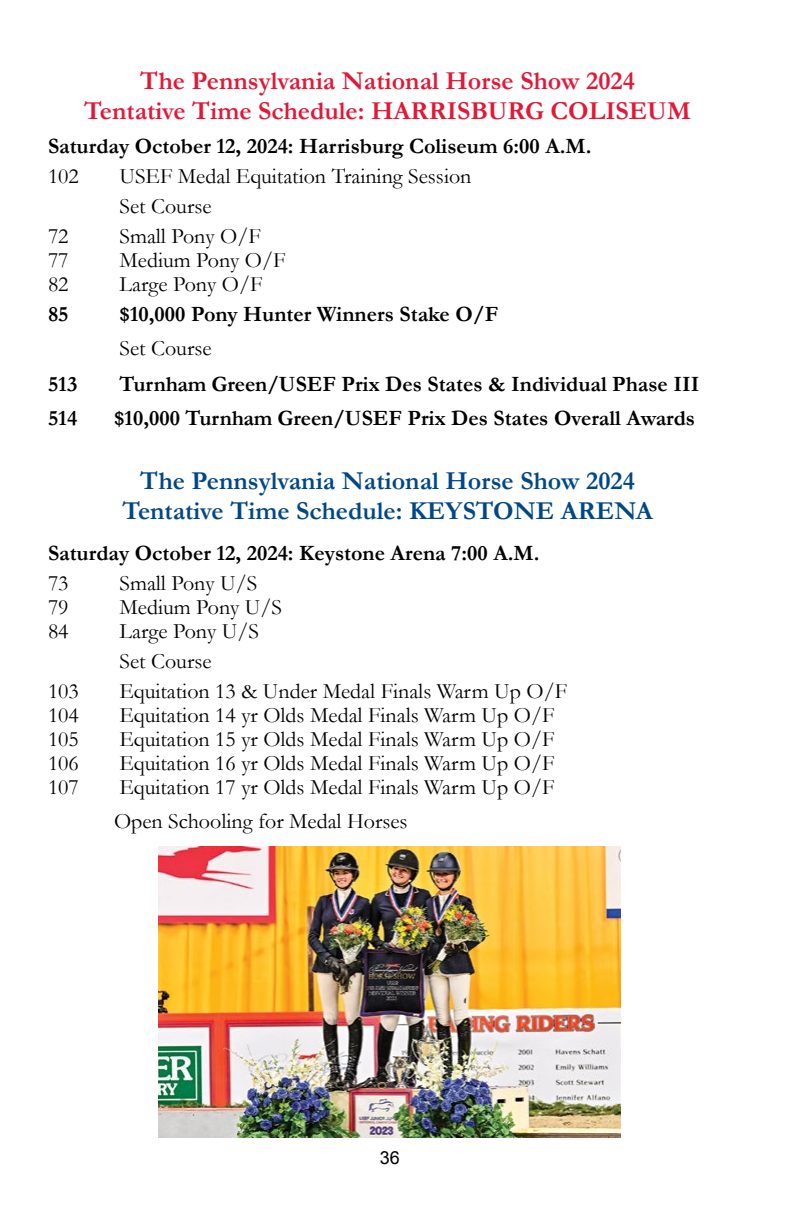
<style>
.page{position:relative;width:792px;height:1224px;background:#fff}
.page>*{position:absolute;margin:0;border:0;box-sizing:border-box;transform-origin:0 0}
.t1{font:700 26px/30px "Garamond";color:#e31837;text-align:center}
.t2{font:700 26px/30px "Garamond";color:#004787;text-align:center}
.t3{font:22px/30px "Garamond";color:#000}
.t4{font:700 22px "Garamond";color:#000}
.t5{font:18px "Arial";color:#000}
</style>
<div class="page">
<img style="left:158px;top:846px;width:462px;height:292px">
<p class="t1" style="left:84px;top:65px;width:608px">The Pennsylvania National Horse Show 2024<br>Tentative Time Schedule: HARRISBURG COLISEUM</p>
<p class="t4" style="left:48px;top:133px;width:545px">Saturday October 12, 2024: Harrisburg Coliseum 6:00 A.M.</p>
<p class="t3" style="left:48px;top:161px;width:32px">102</p>
<p class="t3" style="left:120px;top:161px;width:354px">USEF Medal Equitation Training Session<br>Set Course</p>
<p class="t3" style="left:48px;top:221px;width:22px">72</p>
<p class="t3" style="left:120px;top:221px;width:143px">Small Pony O/F</p>
<p class="t3" style="left:48px;top:245px;width:22px">77</p>
<p class="t3" style="left:120px;top:245px;width:167px">Medium Pony O/F</p>
<p class="t3" style="left:48px;top:269px;width:22px">82</p>
<p class="t3" style="left:120px;top:269px;width:144px">Large Pony O/F</p>
<p class="t4" style="left:48px;top:301px;width:22px">85</p>
<p class="t4" style="left:120px;top:301px;width:380px">$10,000 Pony Hunter Winners Stake O/F</p>
<p class="t3" style="left:120px;top:333px;width:94px">Set Course</p>
<p class="t4" style="left:48px;top:371px;width:31px">513</p>
<p class="t4" style="left:120px;top:371px;width:582px">Turnham Green/USEF Prix Des States &amp; Individual Phase III</p>
<p class="t4" style="left:48px;top:405px;width:31px">514</p>
<p class="t4" style="left:114px;top:405px;width:583px">$10,000 Turnham Green/USEF Prix Des States Overall Awards</p>
<p class="t2" style="left:122px;top:465px;width:532px">The Pennsylvania National Horse Show 2024<br>Tentative Time Schedule: KEYSTONE ARENA</p>
<p class="t4" style="left:48px;top:539px;width:493px">Saturday October 12, 2024: Keystone Arena 7:00 A.M.</p>
<p class="t3" style="left:48px;top:567px;width:22px">73</p>
<p class="t3" style="left:120px;top:567px;width:139px">Small Pony U/S</p>
<p class="t3" style="left:48px;top:591px;width:22px">79</p>
<p class="t3" style="left:120px;top:591px;width:164px">Medium Pony U/S</p>
<p class="t3" style="left:48px;top:615px;width:22px">84</p>
<p class="t3" style="left:120px;top:615px;width:141px">Large Pony U/S<br>Set Course</p>
<p class="t3" style="left:48px;top:675px;width:32px">103</p>
<p class="t3" style="left:120px;top:675px;width:449px">Equitation 13 &amp; Under Medal Finals Warm Up O/F</p>
<p class="t3" style="left:48px;top:699px;width:32px">104</p>
<p class="t3" style="left:120px;top:699px;width:437px">Equitation 14 yr Olds Medal Finals Warm Up O/F</p>
<p class="t3" style="left:48px;top:723px;width:32px">105</p>
<p class="t3" style="left:120px;top:723px;width:437px">Equitation 15 yr Olds Medal Finals Warm Up O/F</p>
<p class="t3" style="left:48px;top:747px;width:32px">106</p>
<p class="t3" style="left:120px;top:747px;width:437px">Equitation 16 yr Olds Medal Finals Warm Up O/F</p>
<p class="t3" style="left:48px;top:771px;width:32px">107</p>
<p class="t3" style="left:114px;top:769px;width:442px;line-height:34px">Equitation 17 yr Olds Medal Finals Warm Up O/F<br>Open Schooling for Medal Horses</p>
<p class="t5" style="left:380px;top:1146px;width:22px">36</p>
</div>
